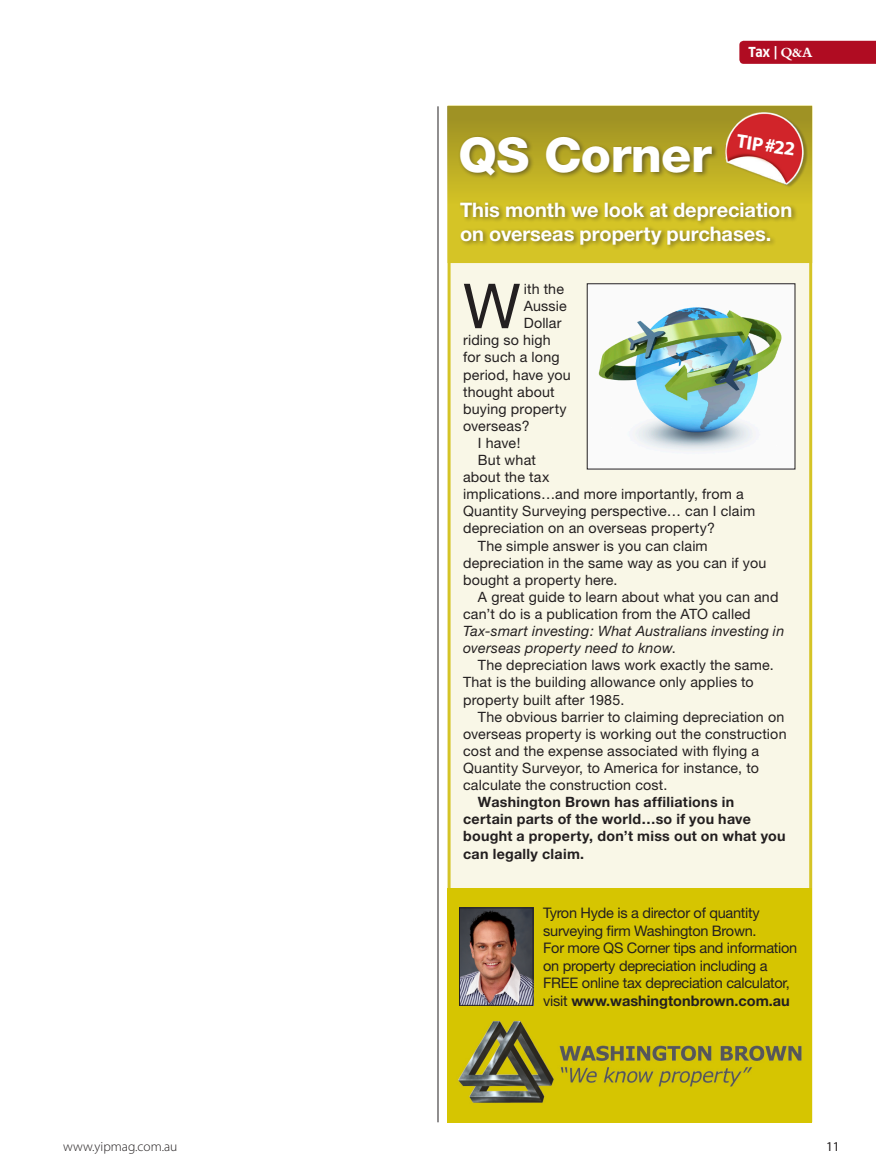
<style>
.page{position:relative;width:876px;height:1174px;background:#fff}
.page>*{position:absolute;margin:0;border:0;box-sizing:border-box;transform-origin:0 0}
.Opening_Para{font:62.1px "Helvetica Neue";color:#231f20}
.Headline_2{font:800 48.15px "Helvetica Neue";letter-spacing:-.015em;color:#fff}
.Standfirst{font:700 20.1px/24px "Helvetica Neue";letter-spacing:-.005em;color:#fff}
.Standfirst-2{font:700 19.5px "Myriad Pro";color:#fff}
.Box_Text{font:14.55px/17.4px "Helvetica Neue";letter-spacing:-.02em;color:#231f20}
.Opening_Para-2{font:14.25px/17.1px "Helvetica Neue";letter-spacing:.01em;color:#231f20}
.Opening_Para-3{font:700 14.25px/17.1px "Helvetica Neue";letter-spacing:.02em;color:#231f20}
.t1{font:300 13.5px "Myriad Pro";color:#231f20}
.t2{font:700 13.5px "Clan Narrow";color:#fff}
.t3{font:13.5px "Myriad Pro";color:#231f20}
.s1{font-family:"Aldine 401 BT Bold A";font-weight:400}
.s2{font-style:italic}
.s3{font-weight:700}
</style>
<div class="page">
<div style="left:739px;top:41px;width:137px;height:23px;background:#b00c22"></div>
<hr style="left:438px;top:106px;width:1px;height:1016px;background:#231f20">
<div style="left:448px;top:106px;width:364px;height:1016px;background:#f9f7e7;border:3px solid #d5c426"></div>
<div style="left:448px;top:106px;width:364px;height:157px;background:#d5c426"></div>
<div style="left:448px;top:106px;width:364px;height:115px;background:linear-gradient(to bottom,#9a8d24,#dcca26)"></div>
<div style="left:448px;top:888px;width:364px;height:234px;background:#d6c501"></div>
<div style="left:458px;top:134px;width:261px;height:47px;background:#231f20;opacity:.5"></div>
<img style="left:458px;top:1021px;width:344px;height:82px">
<div style="left:458px;top:200px;width:340px;height:51px;background:#231f20;opacity:.5"></div>
<img style="left:461px;top:909px;width:70px;height:94px">
<div style="left:459px;top:907px;width:74px;height:98px;border:1px solid #231f20"></div>
<img style="left:712px;top:105px;width:95px;height:87px">
<img style="left:589px;top:285px;width:204px;height:182px">
<p class="t2" style="left:748px;top:43px;width:65px">Tax | <span class="s1">Q&amp;A</span></p>
<p class="Standfirst-2" style="left:738px;top:128px;width:61px;rotate:8deg">TIP #22</p>
<p class="Headline_2" style="left:458px;top:126px;width:255px">QS Corner</p>
<p class="Standfirst" style="left:460px;top:197px;width:334px">This month we look at depreciation on overseas property purchases.</p>
<p class="Opening_Para" style="left:463px;top:269px;width:59px">W</p>
<p class="Opening_Para-2" style="left:524px;top:280px;width:42px">ith the</p>
<p class="Opening_Para-2" style="left:524px;top:297px;width:45px">Aussie</p>
<p class="Opening_Para-2" style="left:524px;top:314px;width:39px">Dollar</p>
<p class="Opening_Para-2" style="left:463px;top:331px;width:89px">riding so high</p>
<p class="Opening_Para-2" style="left:463px;top:348px;width:98px">for such a long</p>
<p class="Opening_Para-2" style="left:463px;top:366px;width:109px">period, have you</p>
<p class="Opening_Para-2" style="left:463px;top:383px;width:93px">thought about</p>
<p class="Opening_Para-2" style="left:463px;top:400px;width:105px">buying property</p>
<p class="Opening_Para-2" style="left:463px;top:417px;width:68px">overseas?</p>
<p class="Opening_Para-2" style="left:478px;top:434px;width:44px">I have!</p>
<p class="Opening_Para-2" style="left:463px;top:451px;width:294px;text-indent:15px">But what<br>about the tax<br>implications…and more importantly, from a<br>Quantity Surveying perspective… can I claim depreciation on an overseas property?</p>
<p class="Opening_Para-2" style="left:463px;top:537px;width:305px;text-indent:15px">The simple answer is you can claim depreciation in the same way as you can if you bought a property here.</p>
<p class="Opening_Para-2" style="left:463px;top:588px;width:323px;text-indent:15px">A great guide to learn about what you can and can’t do is a publication from the ATO called <span class="s2">Tax-smart investing: What Australians investing in overseas property need to know</span>.</p>
<p class="Opening_Para-2" style="left:463px;top:656px;width:312px;text-indent:15px">The depreciation laws work exactly the same.<br>That is the building allowance only applies to property built after 1985.</p>
<p class="Opening_Para-2" style="left:463px;top:708px;width:325px;text-indent:15px">The obvious barrier to claiming depreciation on overseas property is working out the construction cost and the expense associated with flying a Quantity Surveyor, to America for instance, to calculate the construction cost.</p>
<p class="Opening_Para-3" style="left:463px;top:793px;width:324px;text-indent:15px">Washington Brown has affiliations in certain parts of the world…so if you have bought a property, don’t miss out on what you can legally claim.</p>
<p class="Box_Text" style="left:543px;top:904px;width:218px">Tyron Hyde is a director of quantity</p>
<p class="Box_Text" style="left:543px;top:921px;width:256px">surveying firm Washington Brown.<br>For more QS Corner tips and information on property depreciation including a FREE online tax depreciation calculator, visit <span class="s3">www.washingtonbrown.com.au</span></p>
<p class="t1" style="left:63px;top:1139px;width:116px">www.yipmag.com.au</p>
<p class="t3" style="left:826px;top:1138px;width:15px">11</p>
</div>
